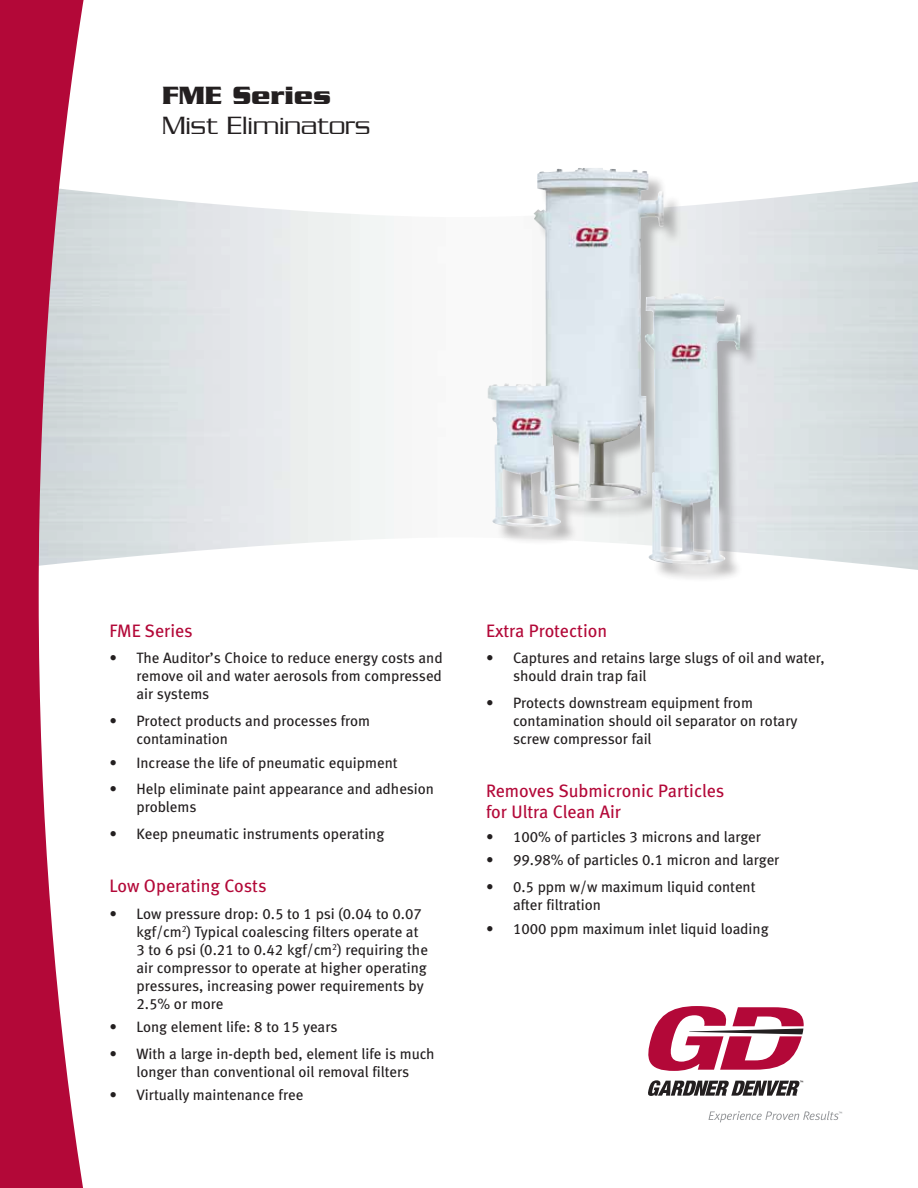
<style>
.page{position:relative;width:918px;height:1188px;background:#fff}
.page>*{position:absolute;margin:0;border:0;box-sizing:border-box;transform-origin:0 0}
.t1{font:300 27px "Serpentine LT";color:#231f20}
.t2{font:700 27px "Serpentine LT";color:#231f20}
.t3{font:18px/21px "Meta Book LF";color:#b30838}
.t4{font:15px/18px "Meta Book LF";color:#231f20}
</style>
<div class="page">
<svg style="left:0;top:0;width:86px;height:1188px;fill:#b30838"></svg>
<svg style="left:648px;top:1006px;width:156px;height:65px"></svg>
<svg style="left:648px;top:1080px;width:155px;height:16px"></svg>
<svg style="left:708px;top:1111px;width:134px;height:11px"></svg>
<div style="left:490px;top:170px;width:269px;height:413px;background:#231f20;opacity:.3"></div>
<img style="left:480px;top:168px;width:182px;height:360px">
<h1 class="t2" style="left:162px;top:79px;width:171px">FME Series</h1>
<h1 class="t1" style="left:162px;top:110px;width:210px">Mist Eliminators</h1>
<p class="t3" style="left:110px;top:620px;width:85px">FME Series</p>
<p class="t4" style="left:136px;top:649px;width:308px;text-align:justify;text-indent:-27px">• The Auditor’s Choice to reduce energy costs and remove oil and water aerosols from compressed air systems</p>
<p class="t4" style="left:136px;top:712px;width:235px;text-indent:-27px">• Protect products and processes from contamination</p>
<p class="t4" style="left:109px;top:753px;width:290px">• Increase the life of pneumatic equipment</p>
<p class="t4" style="left:136px;top:780px;width:299px;text-indent:-27px">• Help eliminate paint appearance and adhesion problems</p>
<p class="t4" style="left:109px;top:824px;width:276px">• Keep pneumatic instruments operating</p>
<p class="t3" style="left:110px;top:875px;width:159px">Low Operating Costs</p>
<p class="t4" style="left:136px;top:904px;width:293px;text-indent:-27px">• Low pressure drop: 0.5 to 1 psi (0.04 to 0.07 kgf/cm<sup>2</sup>) Typical coalescing filters operate at 3 to 6 psi (0.21 to 0.42 kgf/cm<sup>2</sup>) requiring the air compressor to operate at higher operating pressures, increasing power requirements by 2.5% or more</p>
<p class="t4" style="left:110px;top:1018px;width:229px">• Long element life: 8 to 15 years</p>
<p class="t4" style="left:110px;top:1044px;width:327px;text-align:center">• With a large in-depth bed, element life is much longer than conventional oil removal filters</p>
<p class="t4" style="left:110px;top:1086px;width:195px">• Virtually maintenance free</p>
<p class="t3" style="left:486px;top:620px;width:123px">Extra Protection</p>
<p class="t4" style="left:513px;top:649px;width:313px;text-indent:-27px">• Captures and retains large slugs of oil and water, should drain trap fail</p>
<p class="t4" style="left:513px;top:694px;width:286px;text-indent:-27px">• Protects downstream equipment from contamination should oil separator on rotary screw compressor fail</p>
<p class="t3" style="left:486px;top:780px;width:240px">Removes Submicronic Particles for Ultra Clean Air</p>
<p class="t4" style="left:486px;top:827px;width:276px">• 100% of particles 3 microns and larger</p>
<p class="t4" style="left:486px;top:851px;width:295px">• 99.98% of particles 0.1 micron and larger</p>
<p class="t4" style="left:513px;top:877px;width:244px;text-indent:-27px">• 0.5 ppm w/w maximum liquid content after filtration</p>
<p class="t4" style="left:486px;top:919px;width:284px">• 1000 ppm maximum inlet liquid loading</p>
</div>
